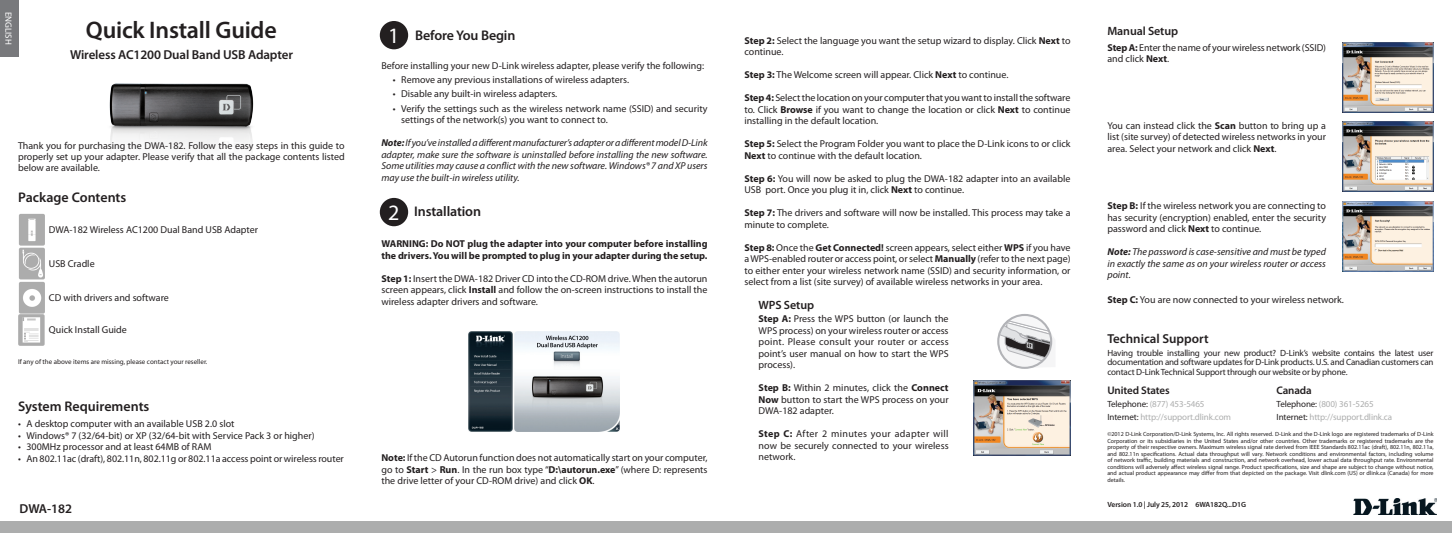
<style>
.page{position:relative;width:1452px;height:533px;background:#fff}
.page>*{position:absolute;margin:0;border:0;box-sizing:border-box;transform-origin:0 0}
.t1{font:600 24px "Myriad Pro";letter-spacing:-.01em;color:#231f20}
.t2{font:22px "Myriad Pro";color:#fff}
.t3{font:600 14px "Myriad Pro";letter-spacing:-.005em;color:#231f20}
.t4{font:600 13px "Myriad Pro";letter-spacing:-.01em;color:#231f20}
.t5{font:600 12px "Myriad Pro";letter-spacing:-.01em;color:#231f20}
.t6{font:600 11px "Myriad Pro";letter-spacing:-.01em;color:#231f20}
.t7{font:10px/11.5px "Myriad Pro";color:#231f20;text-align:justify}
.t8{font:italic 10px/11.5px "Myriad Pro";color:#231f20;text-align:justify}
.t9{font:700 10px/11.5px "Myriad Pro";color:#231f20}
.t10{font:9px/9.8px "Myriad Pro";letter-spacing:-.02em;color:#231f20;text-align:justify}
.t11{font:9px/13px "Myriad Pro";letter-spacing:-.01em;color:#acadad}
.t12{font:9px "Myriad Pro";color:#fff}
.t13{font:600 7.5px "Myriad Pro";letter-spacing:-.01em;color:#231f20}
.t14{font:7px "Myriad Pro";color:#231f20}
.t15{font:6px/6.5px "Myriad Pro";color:#231f20;text-align:justify}
.s1{font-weight:700}
.s2{color:#231f20}
</style>
<div class="page">
<div style="left:0;top:522px;width:1451px;height:11px;background:#acadad"></div>
<img style="left:1353px;top:499px;width:83px;height:16px">
<div style="left:0;top:0;width:18px;height:57px;background:#78797c"></div>
<img style="left:18px;top:214px;width:27px;height:132px">
<img style="left:109px;top:83px;width:145px;height:64px">
<img style="left:469px;top:332px;width:150px;height:100px">
<svg style="left:998px;top:315px;width:55px;height:53px"></svg>
<div style="left:997px;top:314px;width:55px;height:55px;border:2px solid #b2b3b7;border-radius:50%"></div>
<div style="left:381px;top:22px;width:26px;height:26px;background:#231f20;border-radius:50%"></div>
<div style="left:380px;top:21px;width:28px;height:28px;border:2px solid #231f20;border-radius:50%"></div>
<div style="left:381px;top:199px;width:26px;height:26px;background:#231f20;border-radius:50%"></div>
<div style="left:380px;top:198px;width:28px;height:28px;border:2px solid #231f20;border-radius:50%"></div>
<img style="left:973px;top:380px;width:97px;height:75px">
<img style="left:1342px;top:43px;width:91px;height:70px">
<img style="left:1342px;top:122px;width:91px;height:70px">
<img style="left:1342px;top:202px;width:91px;height:70px">
<p class="t12" style="left:14px;top:12px;width:34px;rotate:90deg">ENGLISH</p>
<h1 class="t1" style="left:86px;top:15px;width:192px">Quick Install Guide</h1>
<h3 class="t4" style="left:70px;top:46px;width:224px">Wireless AC1200 Dual Band USB Adapter</h3>
<p class="t7" style="left:18px;top:140px;width:328px;line-height:11px">Thank you for purchasing the DWA-182. Follow the easy steps in this guide to properly set up your adapter. Please verify that all the package contents listed below are available.</p>
<h3 class="t3" style="left:18px;top:189px;width:110px">Package Contents</h3>
<p class="t7" style="left:49px;top:224px;width:211px">DWA-182 Wireless AC1200 Dual Band USB Adapter</p>
<p class="t7" style="left:49px;top:258px;width:47px">USB Cradle</p>
<p class="t7" style="left:49px;top:292px;width:121px">CD with drivers and software</p>
<p class="t7" style="left:49px;top:323px;width:79px">Quick Install Guide</p>
<p class="t14" style="left:18px;top:357px;width:191px">If any of the above items are missing, please contact your reseller.</p>
<h3 class="t3" style="left:18px;top:398px;width:133px">System Requirements</h3>
<p class="t7" style="left:18px;top:418px;width:218px">• A desktop computer with an available USB 2.0 slot</p>
<p class="t7" style="left:18px;top:430px;width:298px">• Windows® 7 (32/64-bit) or XP (32/64-bit with Service Pack 3 or higher)</p>
<p class="t7" style="left:18px;top:441px;width:195px">• 300MHz processor and at least 64MB of RAM</p>
<p class="t7" style="left:18px;top:453px;width:327px">• An 802.11ac (draft), 802.11n, 802.11g or 802.11a access point or wireless router</p>
<h3 class="t4" style="left:20px;top:500px;width:54px">DWA-182</h3>
<h2 class="t2" style="left:388px;top:22px;width:13px">1</h2>
<h3 class="t3" style="left:415px;top:26px;width:102px">Before You Begin</h3>
<p class="t7" style="left:381px;top:59px;width:324px">Before installing your new D-Link wireless adapter, please verify the following:</p>
<p class="t7" style="left:393px;top:74px;width:238px">• Remove any previous installations of wireless adapters.</p>
<p class="t7" style="left:393px;top:88px;width:166px">• Disable any built-in wireless adapters.</p>
<p class="t7" style="left:401px;top:102px;width:308px;text-indent:-8px">• Verify the settings such as the wireless network name (SSID) and security settings of the network(s) you want to connect to.</p>
<p class="t8" style="left:381px;top:137px;width:328px"><span class="s1">Note:</span> If you’ve installed a different manufacturer’s adapter or a different model D-Link adapter, make sure the software is uninstalled before installing the new software.<br>Some utilities may cause a conflict with the new software. Windows® 7 and XP users may use the built-in wireless utility.</p>
<h3 class="t3" style="left:414px;top:203px;width:68px">Installation</h3>
<p class="t9" style="left:381px;top:238px;width:328px">WARNING: Do NOT plug the adapter into your computer before installing the drivers. You will be prompted to plug in your adapter during the setup.</p>
<p class="t7" style="left:381px;top:273px;width:327px"><span class="s1">Step 1:</span> Insert the DWA-182 Driver CD into the CD-ROM drive. When the autorun screen appears, click <span class="s1">Install</span> and follow the on-screen instructions to install the wireless adapter drivers and software.</p>
<h2 class="t2" style="left:388px;top:199px;width:13px">2</h2>
<p class="t7" style="left:381px;top:452px;width:327px"><span class="s1">Note:</span> If the CD Autorun function does not automatically start on your computer, go to <span class="s1">Start</span> &gt; <span class="s1">Run</span>. In the run box type “<span class="s1">D:\autorun.exe</span>” (where D: represents the drive letter of your CD-ROM drive) and click <span class="s1">OK</span>.</p>
<p class="t7" style="left:744px;top:34px;width:327px"><span class="s1">Step 2:</span> Select the language you want the setup wizard to display. Click <span class="s1">Next</span> to continue.</p>
<p class="t7" style="left:744px;top:69px;width:265px"><span class="s1">Step 3:</span> The Welcome screen will appear. Click <span class="s1">Next</span> to continue.</p>
<p class="t7" style="left:744px;top:92px;width:327px"><span class="s1">Step 4:</span> Select the location on your computer that you want to install the software to. Click <span class="s1">Browse</span> if you want to change the location or click <span class="s1">Next</span> to continue installing in the default location.</p>
<p class="t7" style="left:744px;top:138px;width:327px"><span class="s1">Step 5:</span> Select the Program Folder you want to place the D-Link icons to or click<br><span class="s1">Next</span> to continue with the default location.</p>
<p class="t7" style="left:744px;top:172px;width:327px"><span class="s1">Step 6:</span> You will now be asked to plug the DWA-182 adapter into an available<br>USB port. Once you plug it in, click <span class="s1">Next</span> to continue.</p>
<p class="t7" style="left:744px;top:207px;width:327px"><span class="s1">Step 7:</span> The drivers and software will now be installed. This process may take a minute to complete.</p>
<p class="t7" style="left:744px;top:241px;width:327px"><span class="s1">Step 8:</span> Once the <span class="s1">Get Connected!</span> screen appears, select either <span class="s1">WPS</span> if you have a WPS-enabled router or access point, or select <span class="s1">Manually</span> (refer to the next page) to either enter your wireless network name (SSID) and security information, or select from a list (site survey) of available wireless networks in your area.</p>
<p class="t5" style="left:758px;top:297px;width:57px">WPS Setup</p>
<p class="t7" style="left:758px;top:313px;width:192px"><span class="s1">Step A:</span> Press the WPS button (or launch the WPS process) on your wireless router or access point. Please consult your router or access point’s user manual on how to start the WPS process).</p>
<p class="t7" style="left:758px;top:382px;width:191px"><span class="s1">Step B:</span> Within 2 minutes, click the <span class="s1">Connect Now</span> button to start the WPS process on your DWA-182 adapter.</p>
<p class="t7" style="left:758px;top:428px;width:191px"><span class="s1">Step C:</span> After 2 minutes your adapter will now be securely connected to your wireless network.</p>
<p class="t5" style="left:1107px;top:23px;width:72px">Manual Setup</p>
<p class="t7" style="left:1107px;top:41px;width:220px"><span class="s1">Step A:</span> Enter the name of your wireless network (SSID) and click <span class="s1">Next</span>.</p>
<p class="t7" style="left:1107px;top:119px;width:220px">You can instead click the <span class="s1">Scan</span> button to bring up a list (site survey) of detected wireless networks in your area. Select your network and click <span class="s1">Next</span>.</p>
<p class="t7" style="left:1107px;top:200px;width:220px"><span class="s1">Step B:</span> If the wireless network you are connecting to has security (encryption) enabled, enter the security password and click <span class="s1">Next</span> to continue.</p>
<p class="t8" style="left:1107px;top:246px;width:220px"><span class="s1">Note:</span> The password is case-sensitive and must be typed in exactly the same as on your wireless router or access point.</p>
<p class="t7" style="left:1107px;top:293px;width:238px"><span class="s1">Step C:</span> You are now connected to your wireless network.</p>
<h3 class="t4" style="left:1107px;top:331px;width:103px">Technical Support</h3>
<p class="t10" style="left:1107px;top:347px;width:328px">Having trouble installing your new product? D-Link’s website contains the latest user documentation and software updates for D-Link products. U.S. and Canadian customers can contact D-Link Technical Support through our website or by phone.</p>
<p class="t6" style="left:1107px;top:383px;width:64px">United States</p>
<p class="t11" style="left:1107px;top:397px;width:125px"><span class="s2">Telephone:</span> (877) 453-5465<br><span class="s2">Internet:</span> http://support.dlink.com</p>
<p class="t6" style="left:1276px;top:383px;width:37px">Canada</p>
<p class="t11" style="left:1276px;top:397px;width:117px"><span class="s2">Telephone:</span> (800) 361-5265<br><span class="s2">Internet:</span> http://support.dlink.ca</p>
<p class="t15" style="left:1107px;top:431px;width:328px">©2012 D-Link Corporation/D-Link Systems, Inc. All rights reserved. D-Link and the D-Link logo are registered trademarks of D-Link Corporation or its subsidiaries in the United States and/or other countries. Other trademarks or registered trademarks are the property of their respective owners. Maximum wireless signal rate derived from IEEE Standards 802.11ac (draft), 802.11n, 802.11a, and 802.11n specifications. Actual data throughput will vary. Network conditions and environmental factors, including volume of network traffic, building materials and construction, and network overhead, lower actual data throughput rate. Environmental conditions will adversely affect wireless signal range. Product specifications, size and shape are subject to change without notice, and actual product appearance may differ from that depicted on the package. Visit dlink.com (US) or dlink.ca (Canada) for more details.</p>
<p class="t13" style="left:1107px;top:500px;width:140px">Version 1.0 | July 25, 2012 6WA182Q...D1G</p>
</div>
